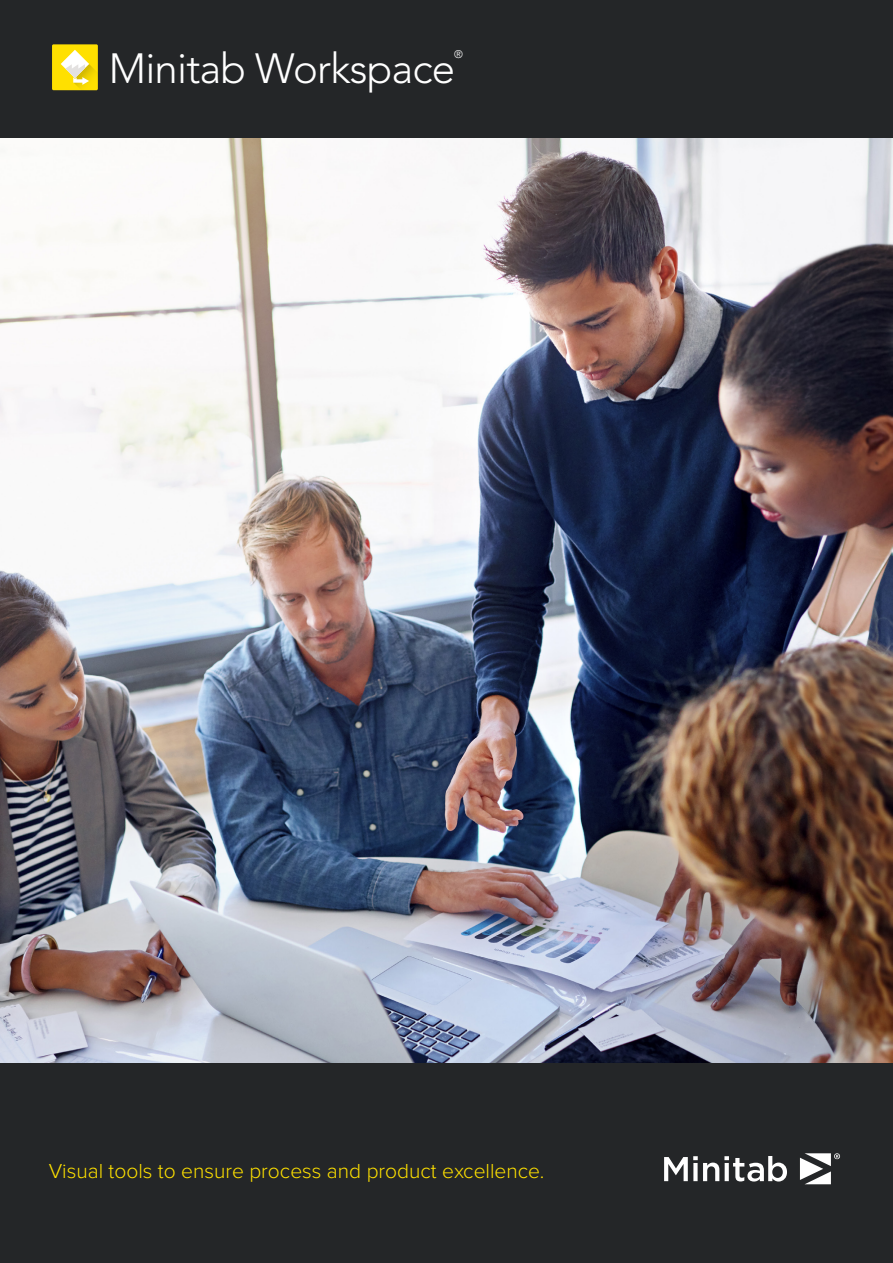
<style>
.page{position:relative;width:893px;height:1263px;background:#fff}
.page>*{position:absolute;margin:0;border:0;box-sizing:border-box;transform-origin:0 0}
.t1{font:300 42px "Avenir LT Std";letter-spacing:-.02em;color:#fff}
.t2{font:300 21px "Proxima Nova";color:#ffe100}
.t3{font:300 10.95px "Avenir LT Std";color:#fff}
</style>
<div class="page">
<img style="left:0;top:137px;width:893px;height:927px">
<div style="left:0;top:1064px;width:893px;height:199px;background:#242628"></div>
<svg style="left:664px;top:1156px;width:123px;height:25px"></svg>
<svg style="left:800px;top:1153px;width:40px;height:31px"></svg>
<div style="left:0;top:0;width:893px;height:137px;background:#242628"></div>
<div style="left:52px;top:44px;width:46px;height:46px;background:#ffe000"></div>
<svg style="left:61px;top:50px;width:37px;height:40px"></svg>
<h1 class="t1" style="left:109px;top:43px;width:348px">Minitab Workspace</h1>
<p class="t3" style="left:454px;top:48px;width:10px">®</p>
<p class="t2" style="left:49px;top:1158px;width:497px">Visual tools to ensure process and product excellence.</p>
</div>
